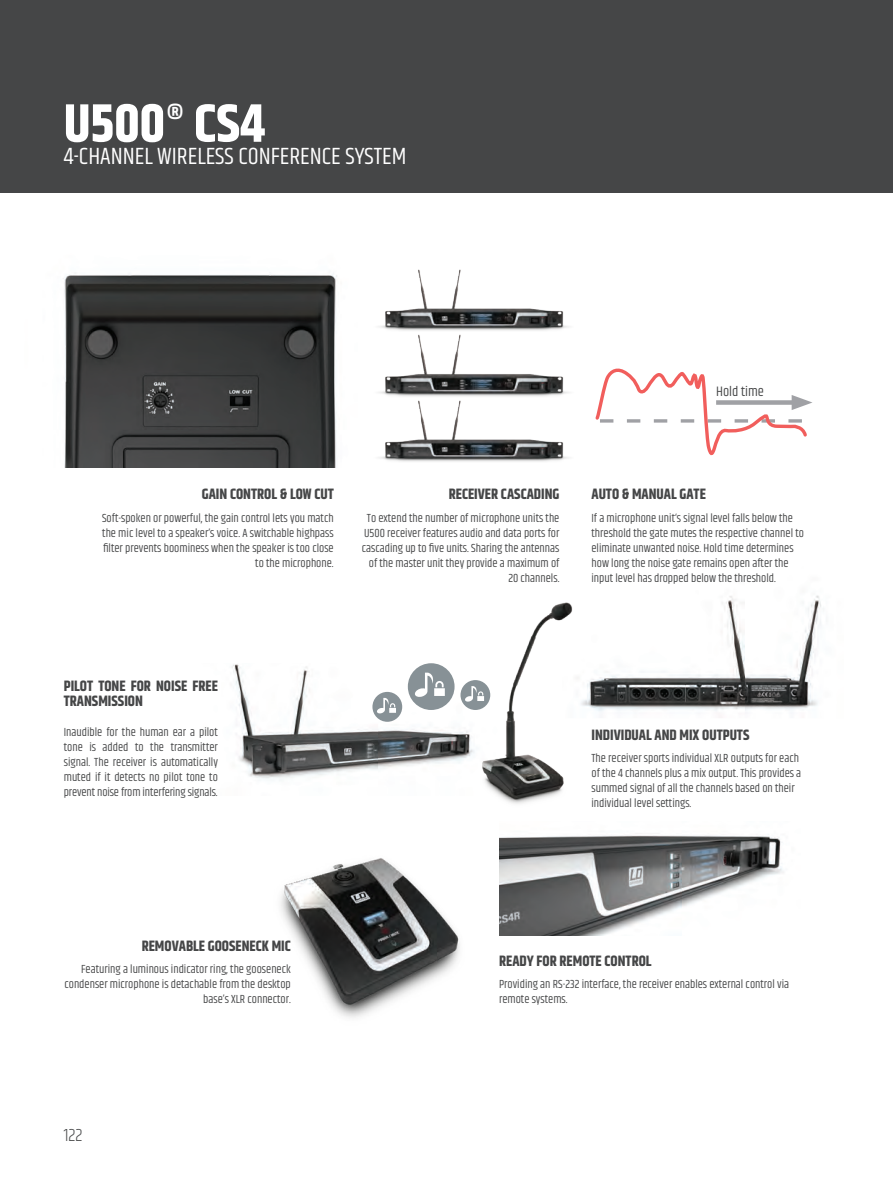
<style>
.page{position:relative;width:893px;height:1191px;background:#fff}
.page>*{position:absolute;margin:0;border:0;box-sizing:border-box;transform-origin:0 0}
.t1{font:700 54px "Khand";color:#fff}
.t2{font:24px "Khand";color:#fff}
.t3{font:300 18px "Khand";color:#454647}
.t4{font:700 15px/15px "Khand";color:#454647}
.t5{font:13.95px "Khand";color:#454647}
.t6{font:12px/15px "Khand";color:#454647;text-align:right}
</style>
<div class="page">
<div style="left:0;top:0;width:893px;height:193px;background:#454647"></div>
<img style="left:385px;top:269px;width:179px;height:53px">
<img style="left:379px;top:322px;width:190px;height:66px">
<img style="left:379px;top:388px;width:190px;height:74px">
<img style="left:64px;top:274px;width:273px;height:193px">
<img style="left:584px;top:595px;width:237px;height:117px">
<img style="left:499px;top:834px;width:285px;height:101px">
<img style="left:280px;top:858px;width:180px;height:160px">
<img style="left:232px;top:664px;width:243px;height:115px">
<img style="left:482px;top:602px;width:102px;height:202px">
<svg style="left:372px;top:692px;width:30px;height:30px"></svg>
<svg style="left:408px;top:663px;width:82px;height:47px"></svg>
<svg style="left:595px;top:368px;width:217px;height:88px"></svg>
<h1 class="t1" style="left:64px;top:85px;width:203px">U500<sup>®</sup> CS4</h1>
<h2 class="t2" style="left:64px;top:139px;width:344px">4-CHANNEL WIRELESS CONFERENCE SYSTEM</h2>
<p class="t5" style="left:716px;top:381px;width:49px">Hold time</p>
<p class="t4" style="left:202px;top:487px;width:133px">GAIN CONTROL &amp; LOW CUT</p>
<p class="t6" style="left:102px;top:511px;width:233px">Soft-spoken or powerful, the gain control lets you match the mic level to a speaker’s voice. A switchable highpass filter prevents boominess when the speaker is too close to the microphone.</p>
<p class="t4" style="left:449px;top:487px;width:112px">RECEIVER CASCADING</p>
<p class="t6" style="left:362px;top:511px;width:199px">To extend the number of microphone units the U500 receiver features audio and data ports for cascading up to five units. Sharing the antennas of the master unit they provide a maximum of 20 channels.</p>
<p class="t4" style="left:591px;top:487px;width:116px">AUTO &amp; MANUAL GATE</p>
<p class="t6" style="left:591px;top:511px;width:214px;text-align:left">If a microphone unit‘s signal level falls below the threshold the gate mutes the respective channel to eliminate unwanted noise. Hold time determines how long the noise gate remains open after the input level has dropped below the threshold.</p>
<p class="t4" style="left:64px;top:679px;width:156px">PILOT TONE FOR NOISE FREE<br>TRANSMISSION</p>
<p class="t6" style="left:64px;top:725px;width:156px;text-align:justify">Inaudible for the human ear a pilot tone is added to the transmitter signal. The receiver is automatically muted if it detects no pilot tone to prevent noise from interfering signals.</p>
<p class="t4" style="left:591px;top:728px;width:159px">INDIVIDUAL AND MIX OUTPUTS</p>
<p class="t6" style="left:591px;top:751px;width:211px;text-align:left">The receiver sports individual XLR outputs for each of the 4 channels plus a mix output. This provides a summed signal of all the channels based on their individual level settings.</p>
<p class="t4" style="left:142px;top:939px;width:151px">REMOVABLE GOOSENECK MIC</p>
<p class="t6" style="left:64px;top:962px;width:228px">Featuring a luminous indicator ring, the gooseneck condenser microphone is detachable from the desktop base’s XLR connector.</p>
<h3 class="t3" style="left:64px;top:1121px;width:20px">122</h3>
<p class="t4" style="left:499px;top:954px;width:154px">READY FOR REMOTE CONTROL</p>
<p class="t6" style="left:499px;top:977px;width:292px;text-align:left">Providing an RS-232 interface, the receiver enables external control via remote systems.</p>
</div>
